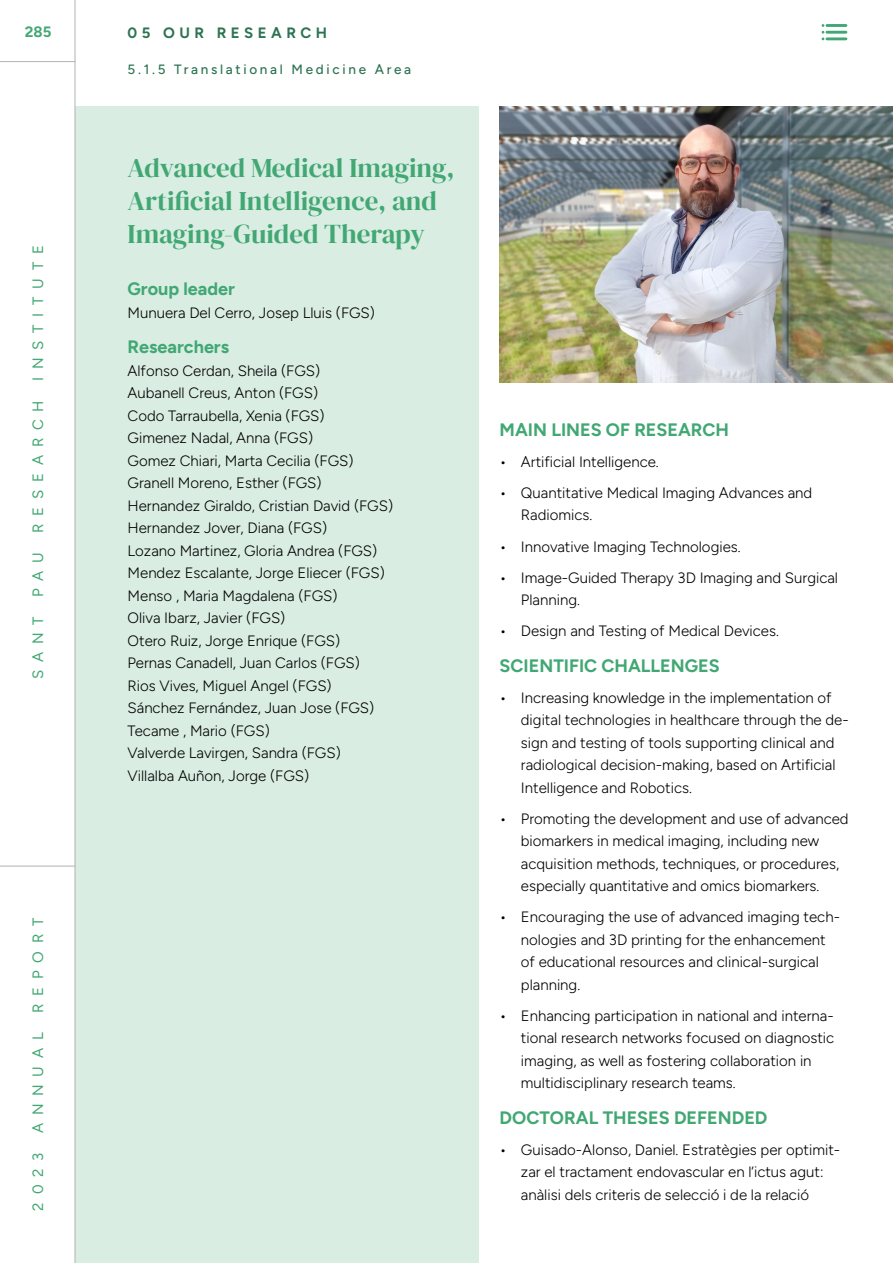
<style>
.page{position:relative;width:893px;height:1263px;background:#fff}
.page>*{position:absolute;margin:0;border:0;box-sizing:border-box;transform-origin:0 0}
.t1{font:27px/33px "DM Serif Display";color:#41a773}
.Subtitol_research_group{font:700 18px "Figtree";color:#41a773}
.Llista_noms_research_group{font:300 15px/22.5px "Figtree";color:#000}
.t2{font:15px "Figtree";letter-spacing:.52em;color:#41a773}
.t3{font:700 15px "Figtree";letter-spacing:.3em;color:#2e7453}
.t4{font:700 15px "Figtree";color:#41a773}
.t5{font:500 13.5px "Figtree";letter-spacing:.2em;color:#2e7453}
</style>
<div class="page">
<div style="left:75px;top:106px;width:403px;height:1157px;background:#d9ede3"></div>
<img style="left:500px;top:106px;width:393px;height:277px">
<hr style="left:75px;top:0;width:1px;height:1263px;background:#b3b2b2">
<hr style="left:0;top:61px;width:75px;height:1px;background:#b3b2b2">
<hr style="left:0;top:866px;width:75px;height:1px;background:#b3b2b2">
<hr style="left:827px;top:24px;width:19px;height:3px;background:#41a773">
<hr style="left:827px;top:31px;width:19px;height:3px;background:#41a773">
<hr style="left:827px;top:37px;width:19px;height:3px;background:#41a773">
<p class="t4" style="left:25px;top:22px;width:28px">285</p>
<p class="t2" style="left:30px;top:381px;width:137px;rotate:-90deg">INSTITUTE</p>
<p class="t2" style="left:30px;top:533px;width:134px;rotate:-90deg">RESEARCH</p>
<p class="t2" style="left:30px;top:597px;width:47px;rotate:-90deg">PAU</p>
<p class="t2" style="left:30px;top:679px;width:64px;rotate:-90deg">SANT</p>
<p class="t2" style="left:30px;top:1013px;width:97px;rotate:-90deg">REPORT</p>
<p class="t2" style="left:30px;top:1133px;width:102px;rotate:-90deg">ANNUAL</p>
<p class="t2" style="left:30px;top:1210px;width:59px;rotate:-90deg">2023</p>
<p class="t3" style="left:128px;top:23px;width:201px">05 OUR RESEARCH</p>
<p class="t5" style="left:128px;top:62px;width:285px">5.1.5 Translational Medicine Area</p>
<p class="t1" style="left:128px;top:152px;width:329px">Advanced Medical Imaging,<br>Artificial Intelligence, and<br>Imaging-Guided Therapy</p>
<p class="Subtitol_research_group" style="left:128px;top:278px;width:109px">Group leader</p>
<p class="Llista_noms_research_group" style="left:128px;top:301px;width:249px">Munuera Del Cerro, Josep Lluis (FGS)</p>
<p class="Subtitol_research_group" style="left:128px;top:336px;width:103px">Researchers</p>
<p class="Llista_noms_research_group" style="left:128px;top:359px;width:194px">Alfonso Cerdan, Sheila (FGS)</p>
<p class="Llista_noms_research_group" style="left:128px;top:382px;width:192px">Aubanell Creus, Anton (FGS)</p>
<p class="Llista_noms_research_group" style="left:128px;top:404px;width:199px">Codo Tarraubella, Xenia (FGS)</p>
<p class="Llista_noms_research_group" style="left:128px;top:427px;width:187px">Gimenez Nadal, Anna (FGS)</p>
<p class="Llista_noms_research_group" style="left:128px;top:449px;width:228px">Gomez Chiari, Marta Cecilia (FGS)</p>
<p class="Llista_noms_research_group" style="left:128px;top:472px;width:196px">Granell Moreno, Esther (FGS)</p>
<p class="Llista_noms_research_group" style="left:128px;top:494px;width:267px">Hernandez Giraldo, Cristian David (FGS)</p>
<p class="Llista_noms_research_group" style="left:128px;top:517px;width:201px">Hernandez Jover, Diana (FGS)</p>
<p class="Llista_noms_research_group" style="left:128px;top:539px;width:251px">Lozano Martinez, Gloria Andrea (FGS)</p>
<p class="Llista_noms_research_group" style="left:128px;top:562px;width:259px">Mendez Escalante, Jorge Eliecer (FGS)</p>
<p class="Llista_noms_research_group" style="left:128px;top:584px;width:212px">Menso , Maria Magdalena (FGS)</p>
<p class="Llista_noms_research_group" style="left:128px;top:607px;width:159px">Oliva Ibarz, Javier (FGS)</p>
<p class="Llista_noms_research_group" style="left:128px;top:629px;width:214px">Otero Ruiz, Jorge Enrique (FGS)</p>
<p class="Llista_noms_research_group" style="left:128px;top:652px;width:234px">Pernas Canadell, Juan Carlos (FGS)</p>
<p class="Llista_noms_research_group" style="left:128px;top:674px;width:206px">Rios Vives, Miguel Angel (FGS)</p>
<p class="Llista_noms_research_group" style="left:128px;top:697px;width:248px">Sánchez Fernández, Juan Jose (FGS)</p>
<p class="Llista_noms_research_group" style="left:128px;top:719px;width:144px">Tecame , Mario (FGS)</p>
<p class="Llista_noms_research_group" style="left:128px;top:742px;width:215px">Valverde Lavirgen, Sandra (FGS)</p>
<p class="Llista_noms_research_group" style="left:128px;top:764px;width:183px">Villalba Auñon, Jorge (FGS)</p>
<p class="Subtitol_research_group" style="left:500px;top:419px;width:231px">MAIN LINES OF RESEARCH</p>
<p class="Llista_noms_research_group" style="left:500px;top:450px;width:161px">• Artificial Intelligence.</p>
<p class="Llista_noms_research_group" style="left:521px;top:481px;width:293px;text-indent:-21px">• Quantitative Medical Imaging Advances and<br>Radiomics.</p>
<p class="Llista_noms_research_group" style="left:500px;top:535px;width:243px">• Innovative Imaging Technologies.</p>
<p class="Llista_noms_research_group" style="left:521px;top:566px;width:319px;text-indent:-21px">• Image-Guided Therapy 3D Imaging and Surgical<br>Planning.</p>
<p class="Llista_noms_research_group" style="left:500px;top:619px;width:281px">• Design and Testing of Medical Devices.</p>
<p class="Subtitol_research_group" style="left:500px;top:654px;width:222px">SCIENTIFIC CHALLENGES</p>
<p class="Llista_noms_research_group" style="left:521px;top:686px;width:329px;text-indent:-21px">• Increasing knowledge in the implementation of digital technologies in healthcare through the de&shy;sign and testing of tools supporting clinical and radiological decision-making, based on Artificial Intelligence and Robotics.</p>
<p class="Llista_noms_research_group" style="left:521px;top:807px;width:329px;text-indent:-21px">• Promoting the development and use of advanced biomarkers in medical imaging, including new acquisition methods, techniques, or procedures, especially quantitative and omics biomarkers.</p>
<p class="Llista_noms_research_group" style="left:521px;top:906px;width:321px;text-indent:-21px">• Encouraging the use of advanced imaging tech&shy;nologies and 3D printing for the enhancement of educational resources and clinical-surgical planning.</p>
<p class="Llista_noms_research_group" style="left:521px;top:1004px;width:315px;text-indent:-21px">• Enhancing participation in national and interna&shy;tional research networks focused on diagnostic imaging, as well as fostering collaboration in multidisciplinary research teams.</p>
<p class="Subtitol_research_group" style="left:500px;top:1106px;width:269px">DOCTORAL THESES DEFENDED</p>
<p class="Llista_noms_research_group" style="left:521px;top:1138px;width:321px;text-indent:-21px">• Guisado-Alonso, Daniel. Estratègies per optimit&shy;zar el tractament endovascular en l’ictus agut: anàlisi dels criteris de selecció i de la relació</p>
</div>
